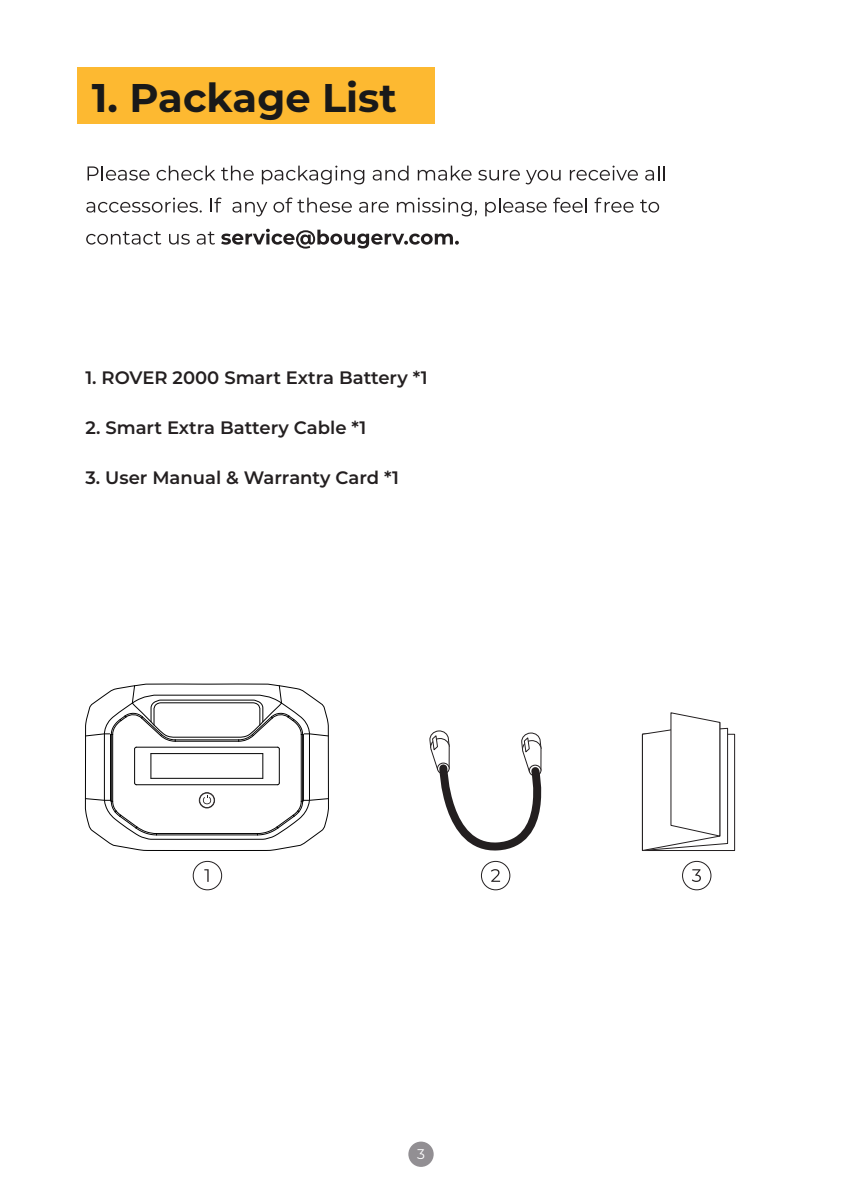
<style>
.page{position:relative;width:842px;height:1191px;background:#fff}
.page>*{position:absolute;margin:0;border:0;box-sizing:border-box;transform-origin:0 0}
.t1{font:700 40px "Montserrat";color:#191919}
.t2{font:600 18px "Montserrat";color:#231f20}
.t3{font:14px "Montserrat";color:#fff}
</style>
<div class="page">
<svg style="left:88px;top:166px;width:62px;height:14px"></svg>
<svg style="left:157px;top:166px;width:58px;height:14px"></svg>
<svg style="left:221px;top:166px;width:33px;height:14px"></svg>
<svg style="left:262px;top:166px;width:102px;height:18px"></svg>
<svg style="left:373px;top:166px;width:36px;height:14px"></svg>
<svg style="left:418px;top:166px;width:54px;height:14px"></svg>
<svg style="left:478px;top:170px;width:42px;height:10px"></svg>
<svg style="left:526px;top:170px;width:35px;height:14px"></svg>
<svg style="left:570px;top:166px;width:68px;height:14px"></svg>
<svg style="left:645px;top:166px;width:20px;height:14px"></svg>
<svg style="left:86px;top:198px;width:116px;height:14px"></svg>
<svg style="left:210px;top:197px;width:12px;height:15px"></svg>
<svg style="left:232px;top:202px;width:35px;height:12px"></svg>
<svg style="left:273px;top:197px;width:79px;height:15px"></svg>
<svg style="left:359px;top:202px;width:30px;height:10px"></svg>
<svg style="left:397px;top:198px;width:80px;height:18px"></svg>
<svg style="left:485px;top:198px;width:62px;height:18px"></svg>
<svg style="left:553px;top:197px;width:34px;height:15px"></svg>
<svg style="left:595px;top:197px;width:39px;height:15px"></svg>
<svg style="left:640px;top:200px;width:19px;height:12px"></svg>
<svg style="left:329px;top:233px;width:130px;height:16px"></svg>
<div style="left:77px;top:67px;width:358px;height:57px;background:#fdb931"></div>
<div style="left:408px;top:1141px;width:26px;height:25px;background:#928f93;border-radius:50%"></div>
<div style="left:193px;top:861px;width:29px;height:29px;border:1px solid #231f20;border-radius:50%"></div>
<svg style="left:204px;top:869px;width:5px;height:13px"></svg>
<div style="left:481px;top:861px;width:29px;height:29px;border:1px solid #231f20;border-radius:50%"></div>
<svg style="left:491px;top:869px;width:9px;height:13px"></svg>
<div style="left:682px;top:861px;width:29px;height:29px;border:1px solid #231f20;border-radius:50%"></div>
<svg style="left:692px;top:869px;width:9px;height:13px"></svg>
<svg style="left:86px;top:214px;width:243px;height:637px"></svg>
<svg style="left:85px;top:685px;width:244px;height:155px"></svg>
<svg style="left:429px;top:730px;width:113px;height:120px"></svg>
<svg style="left:728px;top:735px;width:1px;height:109px"></svg>
<div style="left:642px;top:733px;width:93px;height:118px;border:1px solid #231f20"></div>
<svg style="left:641px;top:712px;width:87px;height:139px"></svg>
<h1 class="t1" style="left:92px;top:69px;width:306px">1. Package List</h1>
<p class="t2" style="left:85px;top:365px;width:344px">1. ROVER 2000 Smart Extra Battery *1</p>
<p class="t2" style="left:85px;top:415px;width:282px">2. Smart Extra Battery Cable *1</p>
<p class="t2" style="left:85px;top:465px;width:315px">3. User Manual &amp; Warranty Card *1</p>
<p class="t3" style="left:417px;top:1144px;width:9px">3</p>
</div>
